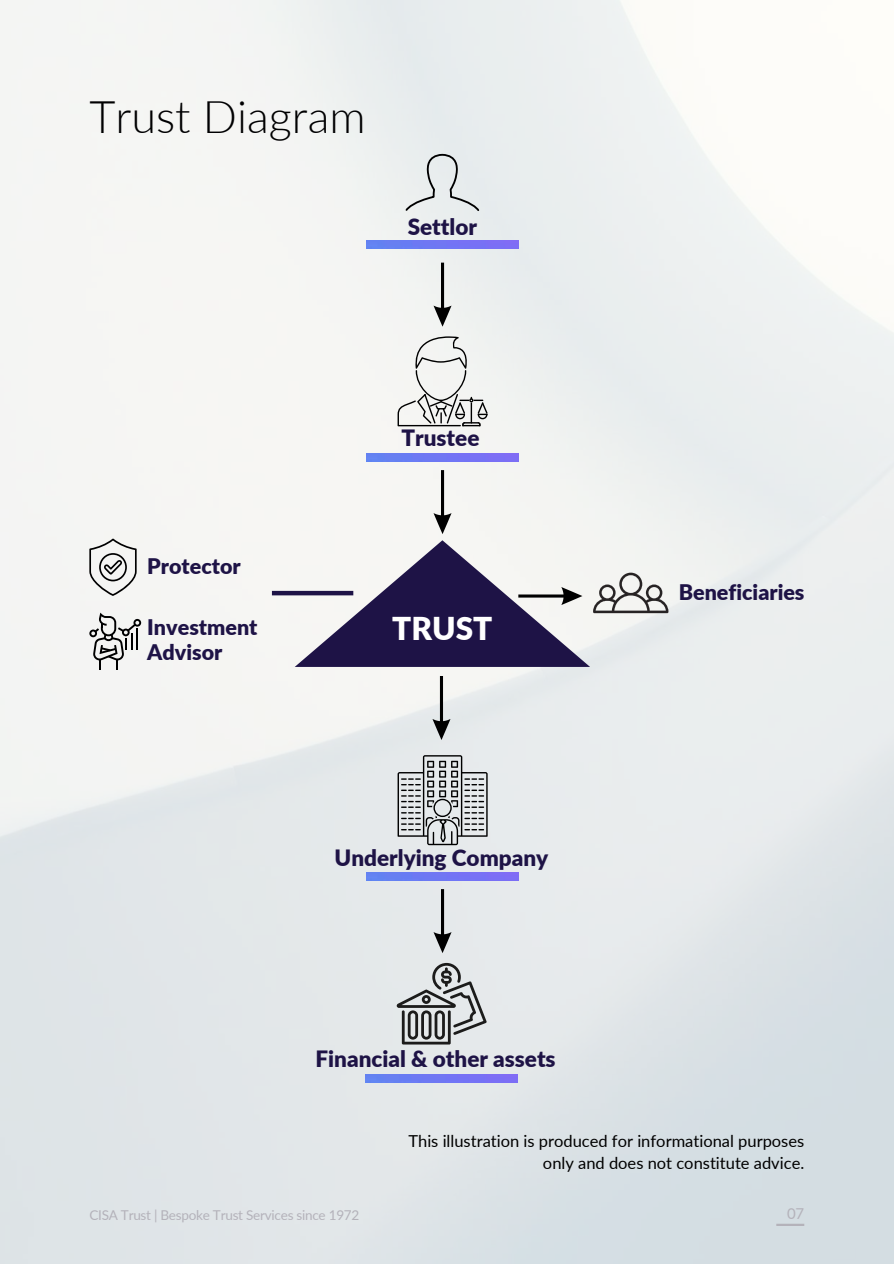
<style>
.page{position:relative;width:894px;height:1264px;background:#fff}
.page>*{position:absolute;margin:0;border:0;box-sizing:border-box;transform-origin:0 0}
.t1{font:300 45px "Lato";color:#000001}
.t2{font:900 31.5px "Lato";color:#fff}
.t3{font:900 22.5px "Lato";color:#1e1346}
.t4{font:900 21.45px/24.8px "Lato";color:#1e1346}
.t5{font:16.5px/22.5px "Lato";color:#000;text-align:right}
.t6{font:15px "Lato";color:#b4b2ba}
.t7{font:13.5px "Lato";letter-spacing:-.02em;color:#b4b2ba}
</style>
<div class="page">
<img style="left:0;top:0;width:893px;height:1263px">
<hr style="left:776px;top:1223px;width:28px;height:2px;background:#b4b2ba">
<svg style="left:405px;top:154px;width:74px;height:57px;background:#d7dbdc"></svg>
<svg style="left:89px;top:538px;width:48px;height:58px"></svg>
<svg style="left:89px;top:612px;width:52px;height:58px"></svg>
<svg style="left:433px;top:262px;width:18px;height:65px"></svg>
<svg style="left:432px;top:676px;width:18px;height:64px"></svg>
<svg style="left:433px;top:889px;width:18px;height:64px"></svg>
<svg style="left:433px;top:470px;width:18px;height:64px"></svg>
<svg style="left:397px;top:755px;width:90px;height:90px;background:#b0b2b4"></svg>
<svg style="left:396px;top:962px;width:90px;height:82px;background:#b0b2b3"></svg>
<svg style="left:397px;top:336px;width:90px;height:90px"></svg>
<svg style="left:294px;top:540px;width:374px;height:127px"></svg>
<img style="left:366px;top:240px;width:152px;height:8px">
<img style="left:366px;top:453px;width:152px;height:8px">
<img style="left:366px;top:872px;width:152px;height:8px">
<img style="left:365px;top:1074px;width:152px;height:8px">
<hr style="left:272px;top:591px;width:81px;height:4px;background:#1e1346">
<h1 class="t1" style="left:89px;top:89px;width:278px">Trust Diagram</h1>
<h3 class="t3" style="left:407px;top:213px;width:71px">Settlor</h3>
<h3 class="t4" style="left:147px;top:553px;width:95px">Protector</h3>
<h3 class="t4" style="left:147px;top:614px;width:112px">Investment<br>Advisor</h3>
<h3 class="t3" style="left:401px;top:424px;width:79px">Trustee</h3>
<h2 class="t2" style="left:392px;top:609px;width:102px">TRUST</h2>
<h3 class="t3" style="left:334px;top:844px;width:215px">Underlying Company</h3>
<h3 class="t3" style="left:315px;top:1045px;width:241px">Financial &amp; other assets</h3>
<h3 class="t4" style="left:678px;top:579px;width:127px">Beneficiaries</h3>
<p class="t5" style="left:408px;top:1128px;width:397px">This illustration is produced for informational purposes only and does not constitute advice.</p>
<p class="t7" style="left:89px;top:1206px;width:271px">CISA Trust | Bespoke Trust Services since 1972</p>
<p class="t6" style="left:787px;top:1203px;width:19px">07</p>
</div>
